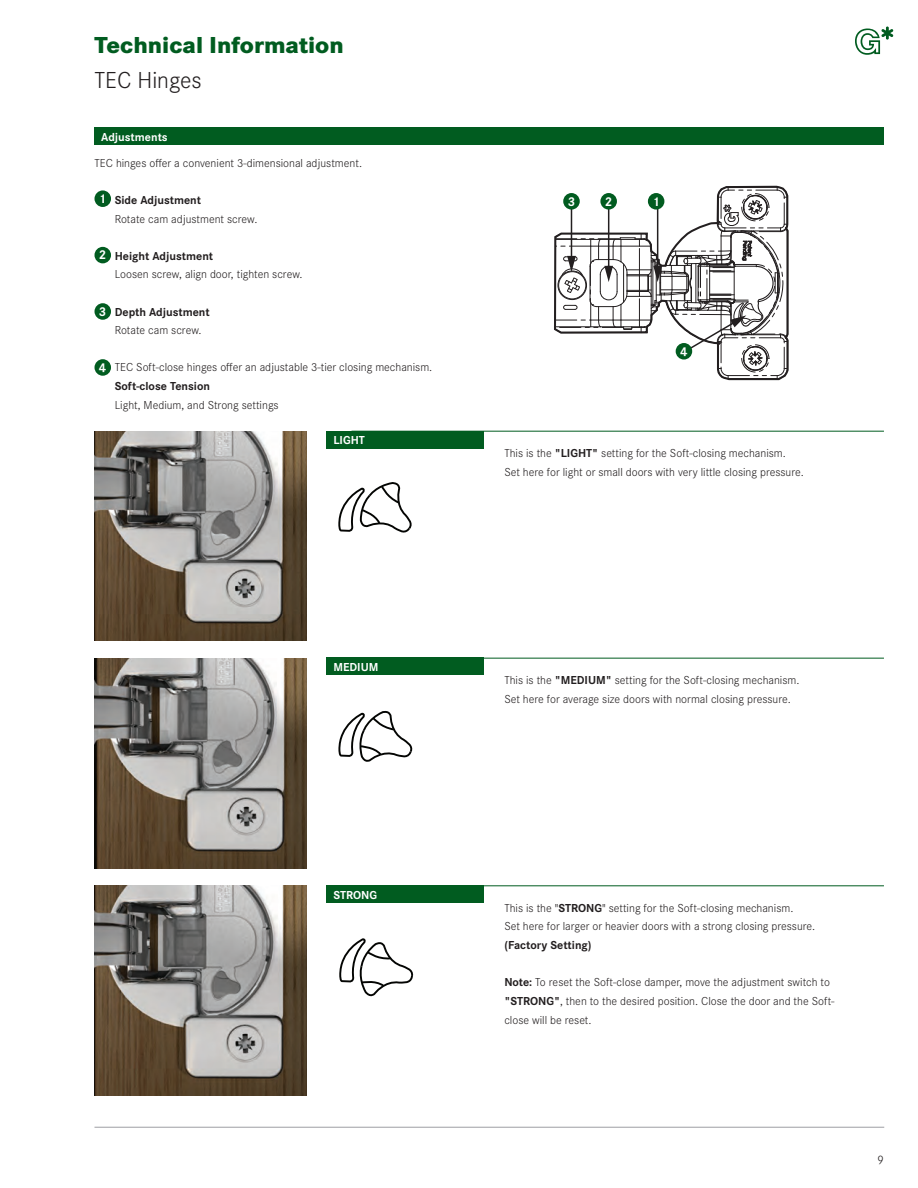
<style>
.page{position:relative;width:918px;height:1188px;background:#fff}
.page>*{position:absolute;margin:0;border:0;box-sizing:border-box;transform-origin:0 0}
.Page_Heading{font:800 24px "Corporate S";color:#015c20}
.Page_Subheading{font:300 24px "Corporate S";color:#231f20}
.Item_Circles{font:700 13.2px "Corporate S";color:#fff}
.t1{font:300 12.75px "Corporate S";color:#231f20}
.Body{font:300 12px/18.8px "Corporate S";color:#231f20}
.Body-2{font:700 12px/18.8px "Corporate S";color:#231f20}
.Header_Bar{font:700 12px "Corporate S";color:#fff}
.s1{font-weight:700}
.s2{font-weight:300}
</style>
<div class="page">
<hr style="left:94px;top:1127px;width:790px;height:1px;background:#a8a9ad">
<svg style="left:855px;top:27px;width:38px;height:28px"></svg>
<div style="left:95px;top:190px;width:16px;height:17px;background:#015c20;border-radius:50%"></div>
<div style="left:95px;top:247px;width:16px;height:16px;background:#015c20;border-radius:50%"></div>
<div style="left:95px;top:303px;width:16px;height:17px;background:#015c20;border-radius:50%"></div>
<div style="left:95px;top:359px;width:16px;height:17px;background:#015c20;border-radius:50%"></div>
<img style="left:94px;top:431px;width:212px;height:209px">
<img style="left:94px;top:659px;width:212px;height:210px">
<img style="left:94px;top:886px;width:212px;height:210px">
<div style="left:327px;top:431px;width:157px;height:17px;background:#015c20"></div>
<div style="left:327px;top:658px;width:157px;height:17px;background:#015c20"></div>
<div style="left:327px;top:886px;width:157px;height:17px;background:#015c20"></div>
<hr style="left:352px;top:431px;width:532px;height:1px;background:#015c20">
<hr style="left:327px;top:658px;width:557px;height:1px;background:#015c20">
<hr style="left:327px;top:886px;width:557px;height:1px;background:#015c20">
<div style="left:94px;top:128px;width:790px;height:17px;background:#015c20"></div>
<svg style="left:554px;top:186px;width:235px;height:193px"></svg>
<div style="left:648px;top:193px;width:16px;height:17px;background:#015c20;border-radius:50%"></div>
<div style="left:600px;top:193px;width:17px;height:17px;background:#015c20;border-radius:50%"></div>
<div style="left:563px;top:193px;width:17px;height:17px;background:#015c20;border-radius:50%"></div>
<div style="left:676px;top:343px;width:16px;height:17px;background:#015c20;border-radius:50%"></div>
<svg style="left:338px;top:482px;width:74px;height:51px"></svg>
<svg style="left:338px;top:710px;width:75px;height:52px"></svg>
<svg style="left:339px;top:938px;width:75px;height:59px"></svg>
<p class="Page_Heading" style="left:94px;top:31px;width:251px">Technical Information</p>
<p class="Page_Subheading" style="left:94px;top:66px;width:109px">TEC Hinges</p>
<p class="Header_Bar" style="left:101px;top:130px;width:68px">Adjustments</p>
<p class="Body" style="left:94px;top:153px;width:269px">TEC hinges offer a convenient 3-dimensional adjustment.</p>
<p class="Body" style="left:115px;top:191px;width:144px"><span class="s1">Side Adjustment<br></span>Rotate cam adjustment screw.</p>
<p class="Body" style="left:115px;top:246px;width:189px"><span class="s1">Height Adjustment<br></span>Loosen screw, align door, tighten screw.</p>
<p class="Body-2" style="left:115px;top:303px;width:97px">Depth Adjustment<br><span class="s2">Rotate cam screw.</span></p>
<p class="Body" style="left:115px;top:358px;width:319px">TEC Soft-close hinges offer an adjustable 3-tier closing mechanism.<br><span class="s1">Soft-close Tension<br></span>Light, Medium, and Strong settings</p>
<p class="Item_Circles" style="left:99px;top:191px;width:9px">1</p>
<p class="Item_Circles" style="left:99px;top:248px;width:9px">2</p>
<p class="Item_Circles" style="left:99px;top:304px;width:9px">3</p>
<p class="Item_Circles" style="left:99px;top:360px;width:9px">4</p>
<p class="Header_Bar" style="left:333px;top:433px;width:33px">LIGHT</p>
<p class="Item_Circles" style="left:568px;top:194px;width:9px">3</p>
<p class="Item_Circles" style="left:605px;top:194px;width:9px">2</p>
<p class="Item_Circles" style="left:652px;top:194px;width:9px">1</p>
<p class="Item_Circles" style="left:680px;top:344px;width:9px">4</p>
<p class="Body" style="left:504px;top:444px;width:301px">This is the <span class="s1">"LIGHT"</span> setting for the Soft-closing mechanism.<br>Set here for light or small doors with very little closing pressure.</p>
<p class="Header_Bar" style="left:333px;top:660px;width:47px">MEDIUM</p>
<p class="Body" style="left:504px;top:671px;width:297px">This is the <span class="s1">"MEDIUM"</span> setting for the Soft-closing mechanism.<br>Set here for average size doors with normal closing pressure.</p>
<p class="Header_Bar" style="left:333px;top:888px;width:45px">STRONG</p>
<p class="Body" style="left:504px;top:898px;width:312px">This is the "<span class="s1">STRONG</span>" setting for the Soft-closing mechanism.<br>Set here for larger or heavier doors with a strong closing pressure. <span class="s1">(Factory Setting)</span></p>
<p class="Body" style="left:504px;top:973px;width:332px"><span class="s1">Note:</span> To reset the Soft-close damper, move the adjustment switch to <span class="s1">"STRONG"</span>, then to the desired position. Close the door and the Soft&shy;close will be reset.</p>
<p class="t1" style="left:878px;top:1152px;width:8px">9</p>
</div>
